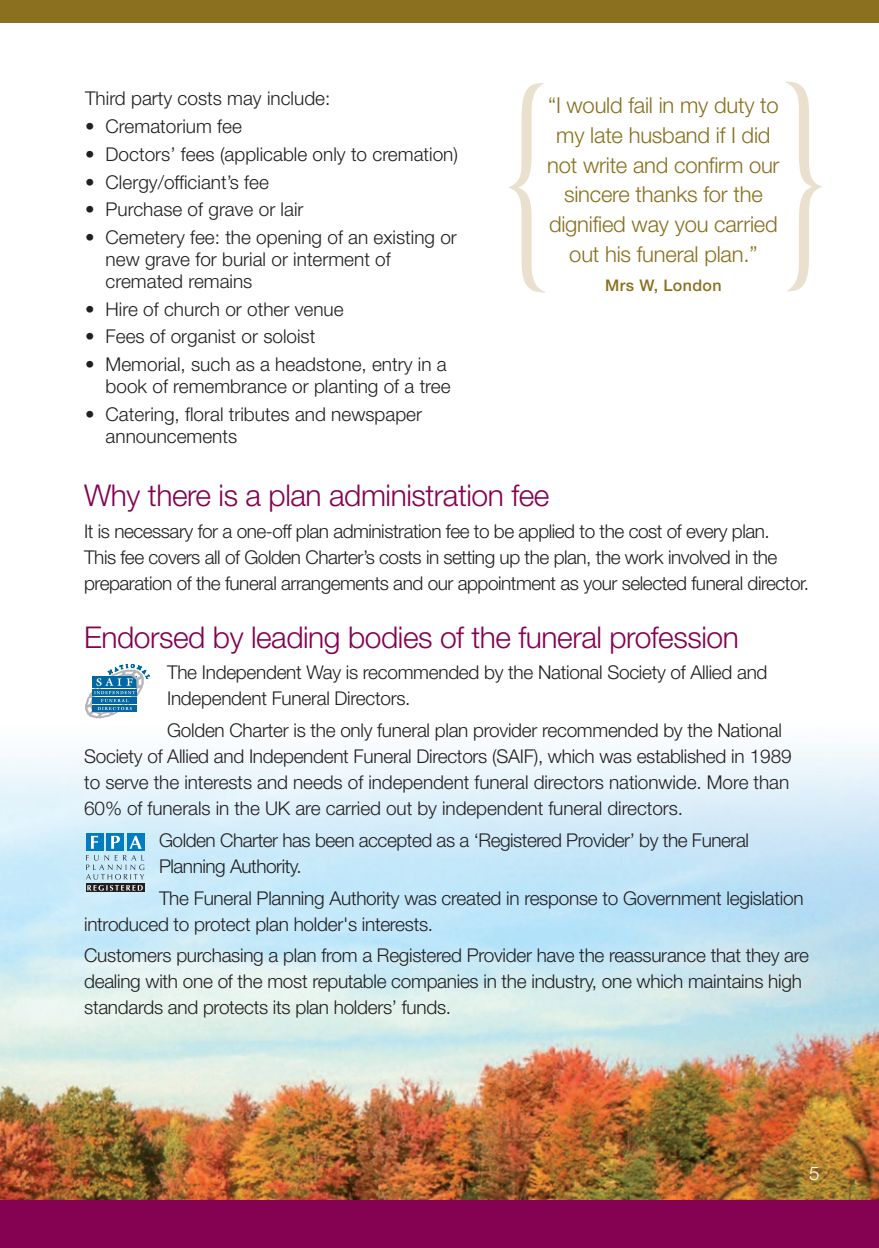
<style>
.page{position:relative;width:879px;height:1248px;background:#fff}
.page>*{position:absolute;margin:0;border:0;box-sizing:border-box;transform-origin:0 0}
.t1{font:300 225.8px "Helvetica";color:#e9e1ce;scale:.7 1}
.t2{font:300 30px "Helvetica Neue";letter-spacing:-.015em;color:#850152}
.t3{font:300 22px/29.8px "Helvetica Neue";letter-spacing:-.01em;color:#8a701f;text-align:center}
.t4{font:300 19px/26px "Helvetica Neue";letter-spacing:-.015em;color:#231f20}
.t5{font:300 18.8px "Helvetica Neue";color:#fff}
.t6{font:500 16px "Helvetica Neue";letter-spacing:.025em;color:#8a701f}
</style>
<div class="page">
<img style="left:0;top:674px;width:879px;height:525px">
<div style="left:0;top:0;width:879px;height:22px;background:#8a701f"></div>
<div style="left:0;top:1199px;width:879px;height:48px;background:#850152"></div>
<svg style="left:85px;top:664px;width:64px;height:54px"></svg>
<svg style="left:86px;top:854px;width:58px;height:25px"></svg>
<svg style="left:86px;top:883px;width:58px;height:9px"></svg>
<svg style="left:87px;top:885px;width:56px;height:5px"></svg>
<div style="left:86px;top:833px;width:17px;height:18px;background:#007cc2"></div>
<div style="left:106px;top:833px;width:18px;height:18px;background:#007cc2"></div>
<div style="left:127px;top:833px;width:17px;height:18px;background:#007cc2"></div>
<svg style="left:91px;top:835px;width:7px;height:13px"></svg>
<svg style="left:111px;top:835px;width:9px;height:13px"></svg>
<svg style="left:130px;top:835px;width:12px;height:13px"></svg>
<p class="t4" style="left:85px;top:85px;width:247px">Third party costs may include:</p>
<p class="t4" style="left:85px;top:112px;width:158px">• Crematorium fee</p>
<p class="t4" style="left:85px;top:140px;width:374px">• Doctors’ fees (applicable only to cremation)</p>
<p class="t4" style="left:85px;top:168px;width:185px">• Clergy/officiant’s fee</p>
<p class="t4" style="left:85px;top:195px;width:220px">• Purchase of grave or lair</p>
<p class="t4" style="left:106px;top:225px;width:353px;line-height:22px;text-indent:-21px">• Cemetery fee: the opening of an existing or new grave for burial or interment of cremated remains</p>
<p class="t4" style="left:85px;top:295px;width:260px">• Hire of church or other venue</p>
<p class="t4" style="left:85px;top:322px;width:232px">• Fees of organist or soloist</p>
<p class="t4" style="left:85px;top:352px;width:367px;line-height:22px;text-align:right">• Memorial, such as a headstone, entry in a book of remembrance or planting of a tree</p>
<p class="t4" style="left:106px;top:402px;width:318px;line-height:22px;text-indent:-21px">• Catering, floral tributes and newspaper announcements</p>
<h1 class="t1" style="left:501px;top:-12px;width:470px">{ }</h1>
<p class="t3" style="left:547px;top:89px;width:234px">“I would fail in my duty to my late husband if I did not write and confirm our sincere thanks for the dignified way you carried out his funeral plan.”</p>
<p class="t6" style="left:605px;top:273px;width:118px">Mrs W, London</p>
<h2 class="t2" style="left:84px;top:471px;width:467px">Why there is a plan administration fee</h2>
<p class="t4" style="left:84px;top:517px;width:726px">It is necessary for a one-off plan administration fee to be applied to the cost of every plan.<br>This fee covers all of Golden Charter’s costs in setting up the plan, the work involved in the preparation of the funeral arrangements and our appointment as your selected funeral director.</p>
<h2 class="t2" style="left:84px;top:613px;width:656px">Endorsed by leading bodies of the funeral profession</h2>
<p class="t4" style="left:167px;top:658px;width:602px">The Independent Way is recommended by the National Society of Allied and<br>Independent Funeral Directors.</p>
<p class="t4" style="left:84px;top:716px;width:709px;text-indent:83px">Golden Charter is the only funeral plan provider recommended by the National Society of Allied and Independent Funeral Directors (SAIF), which was established in 1989 to serve the interests and needs of independent funeral directors nationwide. More than 60% of funerals in the UK are carried out by independent funeral directors.</p>
<p class="t4" style="left:159px;top:826px;width:591px">Golden Charter has been accepted as a ‘Registered Provider’ by the Funeral<br>Planning Authority.</p>
<p class="t4" style="left:84px;top:883px;width:721px;text-indent:75px">The Funeral Planning Authority was created in response to Government legislation introduced to protect plan holder's interests.</p>
<p class="t4" style="left:84px;top:941px;width:726px">Customers purchasing a plan from a Registered Provider have the reassurance that they are dealing with one of the most reputable companies in the industry, one which maintains high standards and protects its plan holders’ funds.</p>
<p class="t5" style="left:809px;top:1158px;width:12px">5</p>
</div>
